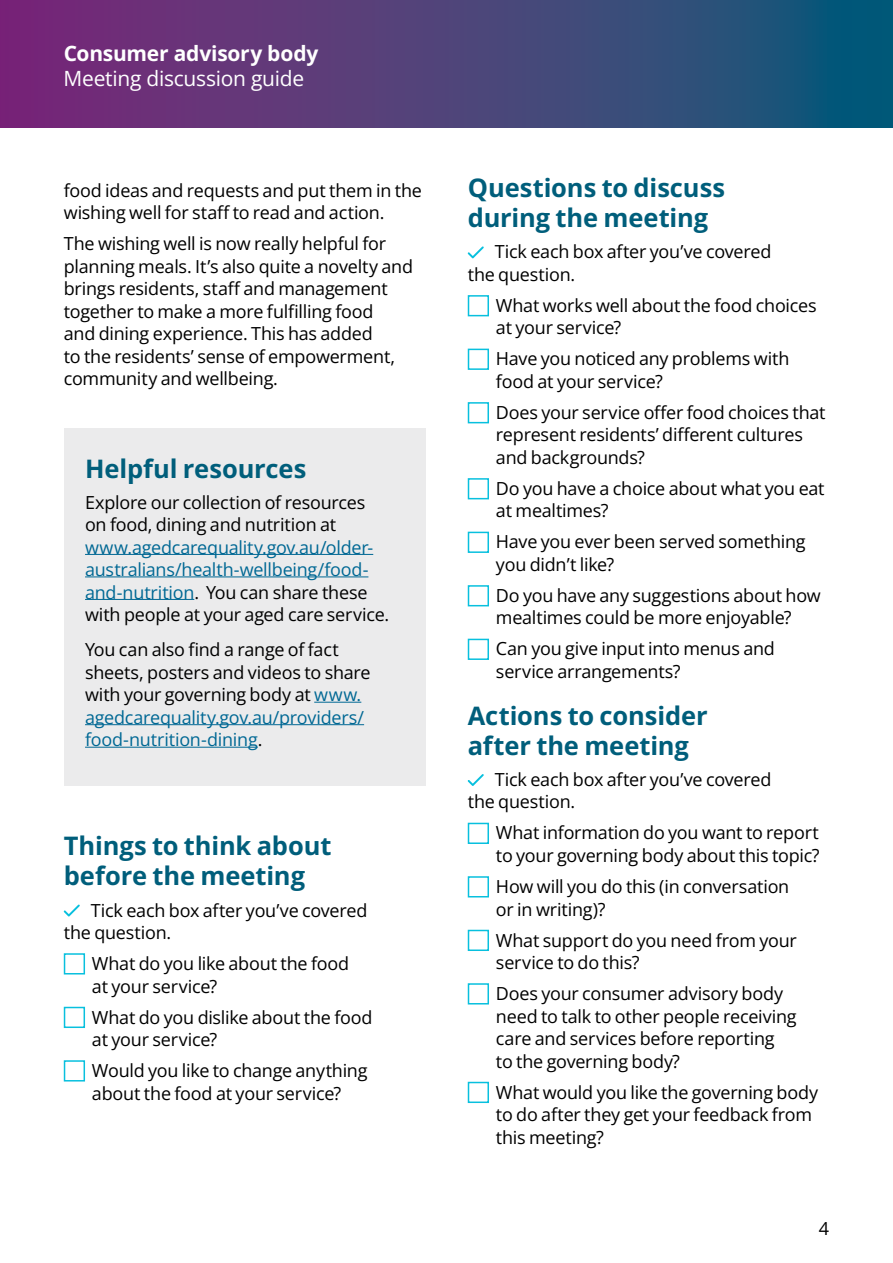
<style>
.page{position:relative;width:893px;height:1263px;background:#fff}
.page>*{position:absolute;margin:0;border:0;box-sizing:border-box;transform-origin:0 0}
.t1{font:700 25.5px/30px "Open Sans";letter-spacing:-.005em;color:#005e7b}
.t2{font:21px "Open Sans";letter-spacing:-.015em;color:#fff}
.t3{font:700 21px "Open Sans";letter-spacing:-.01em;color:#fff}
.t4{font:18px/22.5px "Open Sans";letter-spacing:-.015em;color:#000}
.t5{font:18px/22.5px "Open Sans";letter-spacing:-.015em;color:#006894}
.s1{color:#000}
.s2{color:#006894}
</style>
<div class="page">
<svg style="left:0;top:0;width:893px;height:128px;background:#484179"></svg>
<div style="left:64px;top:428px;width:361px;height:358px;background:#ebebec"></div>
<hr style="left:85px;top:554px;width:288px;height:1px;background:#006894">
<hr style="left:85px;top:577px;width:283px;height:1px;background:#006894">
<hr style="left:85px;top:599px;width:109px;height:1px;background:#006894">
<hr style="left:314px;top:702px;width:47px;height:1px;background:#006894">
<hr style="left:85px;top:724px;width:279px;height:1px;background:#006894">
<hr style="left:85px;top:747px;width:173px;height:1px;background:#006894">
<svg style="left:64px;top:904px;width:16px;height:12px"></svg>
<div style="left:64px;top:953px;width:21px;height:21px;border:2px solid #08c0de"></div>
<div style="left:64px;top:1007px;width:21px;height:21px;border:2px solid #08c0de"></div>
<div style="left:64px;top:1060px;width:21px;height:21px;border:2px solid #08c0de"></div>
<svg style="left:468px;top:246px;width:16px;height:12px"></svg>
<div style="left:468px;top:295px;width:21px;height:21px;border:2px solid #08c0de"></div>
<div style="left:468px;top:349px;width:21px;height:21px;border:2px solid #08c0de"></div>
<div style="left:468px;top:402px;width:21px;height:21px;border:2px solid #08c0de"></div>
<div style="left:468px;top:478px;width:21px;height:21px;border:2px solid #08c0de"></div>
<div style="left:468px;top:532px;width:21px;height:21px;border:2px solid #08c0de"></div>
<div style="left:468px;top:585px;width:21px;height:21px;border:2px solid #08c0de"></div>
<div style="left:468px;top:639px;width:21px;height:21px;border:2px solid #08c0de"></div>
<svg style="left:468px;top:774px;width:16px;height:12px"></svg>
<div style="left:468px;top:823px;width:21px;height:21px;border:2px solid #08c0de"></div>
<div style="left:468px;top:876px;width:21px;height:21px;border:2px solid #08c0de"></div>
<div style="left:468px;top:930px;width:21px;height:21px;border:2px solid #08c0de"></div>
<div style="left:468px;top:983px;width:21px;height:21px;border:2px solid #08c0de"></div>
<div style="left:468px;top:1082px;width:21px;height:21px;border:2px solid #08c0de"></div>
<p class="t3" style="left:64px;top:38px;width:256px">Consumer advisory body</p>
<p class="t2" style="left:64px;top:64px;width:242px">Meeting discussion guide</p>
<p class="t4" style="left:64px;top:179px;width:360px">food ideas and requests and put them in the wishing well for staff to read and action.</p>
<p class="t4" style="left:64px;top:232px;width:351px">The wishing well is now really helpful for planning meals. It’s also quite a novelty and brings residents, staff and management together to make a more fulfilling food<br>and dining experience. This has added<br>to the residents’ sense of empowerment, community and wellbeing.</p>
<h1 class="t1" style="left:85px;top:453px;width:223px">Helpful resources</h1>
<p class="t4" style="left:85px;top:490px;width:282px">Explore our collection of resources on food, dining and nutrition at</p>
<p class="t5" style="left:85px;top:535px;width:306px">www.agedcarequality.gov.au/older&shy;australians/health-wellbeing/food&shy;and-nutrition<span class="s1">. You can share these with people at your aged care service.</span></p>
<p class="t4" style="left:85px;top:638px;width:287px">You can also find a range of fact sheets, posters and videos to share with your governing body at <span class="s2">www. agedcarequality.gov.au/providers/ food-nutrition-dining</span>.</p>
<h1 class="t1" style="left:64px;top:831px;width:269px">Things to think about before the meeting</h1>
<p class="t4" style="left:64px;top:898px;width:305px;text-indent:27px">Tick each box after you’ve covered the question.</p>
<p class="t4" style="left:92px;top:952px;width:259px">What do you like about the food at your service?</p>
<p class="t4" style="left:92px;top:1005px;width:282px">What do you dislike about the food at your service?</p>
<p class="t4" style="left:92px;top:1059px;width:277px">Would you like to change anything about the food at your service?</p>
<h1 class="t1" style="left:468px;top:172px;width:259px">Questions to discuss during the meeting</h1>
<p class="t4" style="left:468px;top:240px;width:305px;text-indent:27px">Tick each box after you’ve covered the question.</p>
<p class="t4" style="left:496px;top:294px;width:322px">What works well about the food choices at your service?</p>
<p class="t4" style="left:496px;top:347px;width:295px">Have you noticed any problems with food at your service?</p>
<p class="t4" style="left:496px;top:401px;width:331px">Does your service offer food choices that represent residents’ different cultures and backgrounds?</p>
<p class="t4" style="left:496px;top:477px;width:330px">Do you have a choice about what you eat at mealtimes?</p>
<p class="t4" style="left:496px;top:530px;width:311px">Have you ever been served something you didn’t like?</p>
<p class="t4" style="left:496px;top:584px;width:326px">Do you have any suggestions about how mealtimes could be more enjoyable?</p>
<p class="t4" style="left:496px;top:637px;width:281px">Can you give input into menus and service arrangements?</p>
<h1 class="t1" style="left:468px;top:700px;width:242px">Actions to consider after the meeting</h1>
<p class="t4" style="left:468px;top:768px;width:305px;text-indent:27px">Tick each box after you’ve covered the question.</p>
<p class="t4" style="left:496px;top:821px;width:325px">What information do you want to report to your governing body about this topic?</p>
<p class="t4" style="left:496px;top:875px;width:295px">How will you do this (in conversation or in writing)?</p>
<p class="t4" style="left:496px;top:928px;width:302px">What support do you need from your service to do this?</p>
<p class="t4" style="left:496px;top:982px;width:302px">Does your consumer advisory body need to talk to other people receiving care and services before reporting<br>to the governing body?</p>
<p class="t4" style="left:496px;top:1080px;width:324px">What would you like the governing body to do after they get your feedback from this meeting?</p>
<p class="t4" style="left:819px;top:1217px;width:12px">4</p>
</div>
